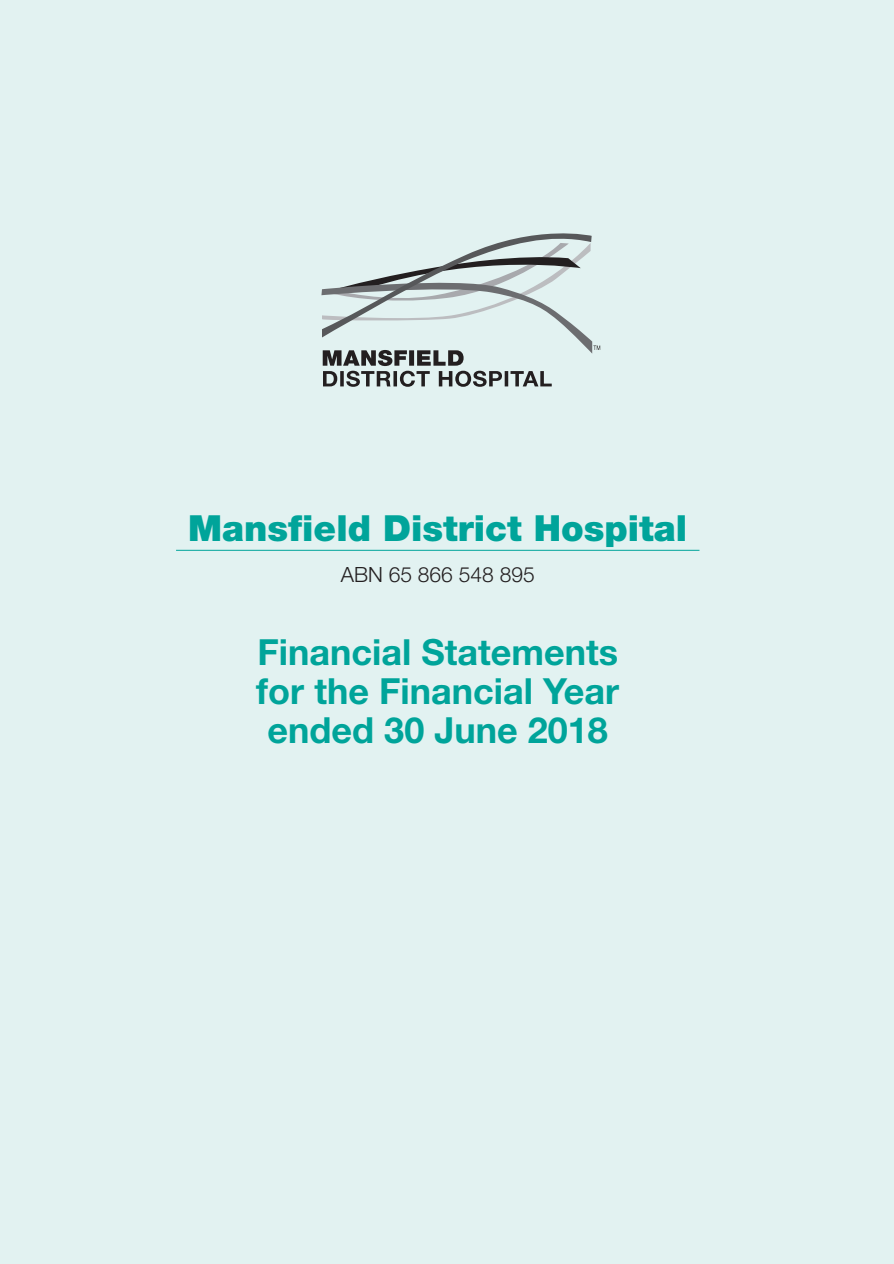
<style>
.page{position:relative;width:894px;height:1264px;background:#fff}
.page>*{position:absolute;margin:0;border:0;box-sizing:border-box;transform-origin:0 0}
.t1{font:700 36px/39px "Helvetica Neue LT Std";color:#00a49a;text-align:center}
.t2{font:900 36px "Helvetica Neue LT Std";color:#00a49a}
.t3{font:300 21px "Helvetica Neue LT Std";color:#231f20}
</style>
<div class="page">
<div style="left:0;top:0;width:893px;height:1263px;background:#e2f2f1"></div>
<hr style="left:176px;top:550px;width:523px;height:1px;background:#00a49a">
<svg style="left:321px;top:233px;width:279px;height:154px"></svg>
<p class="t2" style="left:188px;top:507px;width:500px">Mansfield District Hospital</p>
<p class="t3" style="left:341px;top:561px;width:195px">ABN 65 866 548 895</p>
<p class="t1" style="left:256px;top:632px;width:364px">Financial Statements for the Financial Year ended 30 June 2018</p>
</div>
